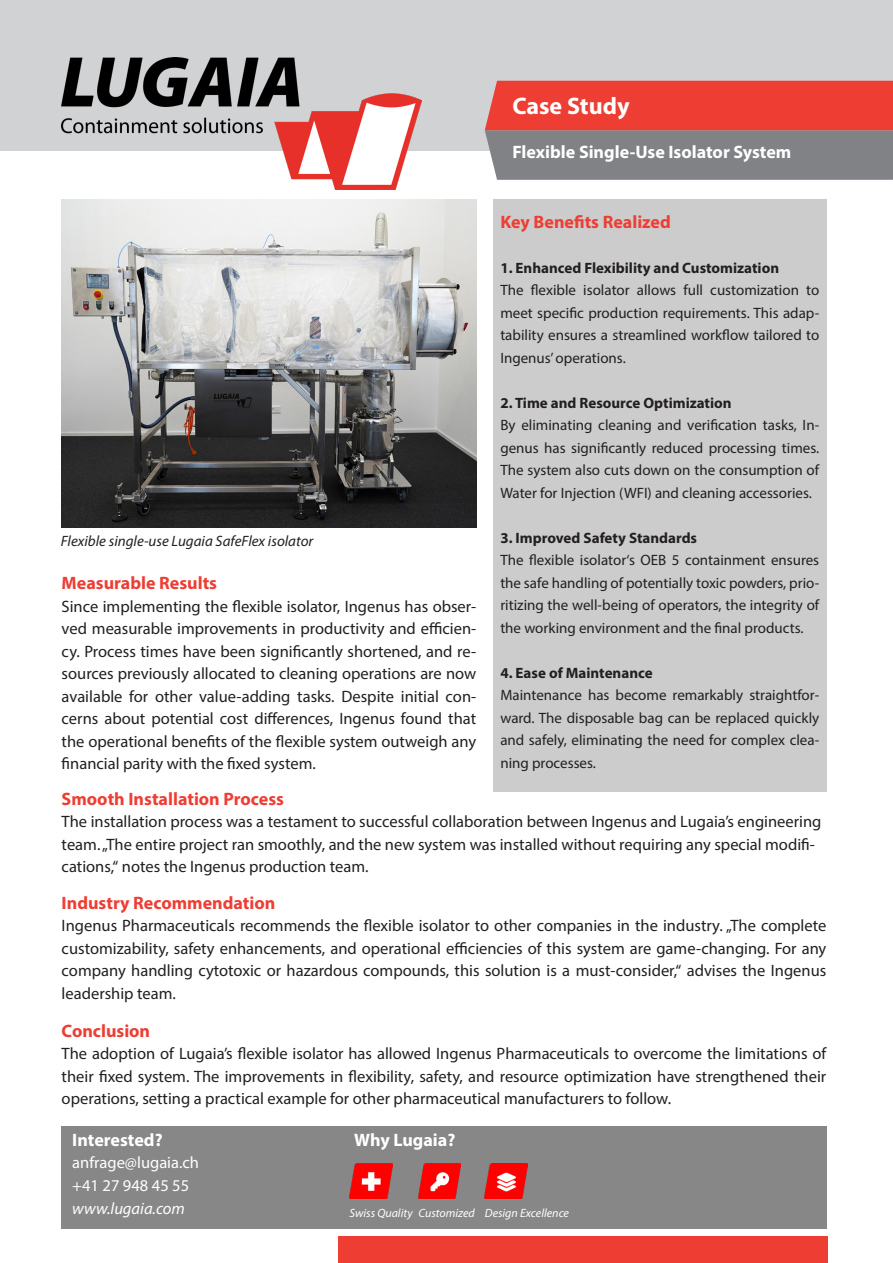
<style>
.page{position:relative;width:893px;height:1263px;background:#fff}
.page>*{position:absolute;margin:0;border:0;box-sizing:border-box;transform-origin:0 0}
.t1{font:700 24px "Myriad Pro";color:#fff}
.t2{font:700 18px "Myriad Pro";color:#ee3e34}
.t3{font:700 18px "Myriad Pro";color:#fff}
.t4{font:16.5px/22.5px "Myriad Pro";color:#231f20;text-align:justify}
.t5{font:16.5px "Myriad Pro";color:#fff}
.t6{font:italic 16.5px "Myriad Pro";color:#fff}
.t7{font:15px/22.5px "Myriad Pro";color:#231f20;text-align:justify}
.t8{font:700 15px "Myriad Pro";color:#231f20}
.t9{font:italic 15px "Myriad Pro";color:#231f20}
.t10{font:italic 12px "Myriad Pro";color:#fff}
</style>
<div class="page">
<div style="left:493px;top:199px;width:333px;height:592px;background:#ccc"></div>
<div style="left:61px;top:1127px;width:765px;height:102px;background:#878787"></div>
<div style="left:338px;top:1236px;width:489px;height:27px;background:#ee3e34"></div>
<div style="left:0;top:0;width:893px;height:151px;background:#d1d2d4"></div>
<svg style="left:485px;top:81px;width:408px;height:99px;background:#b7625f"></svg>
<img style="left:62px;top:57px;width:360px;height:132px">
<img style="left:62px;top:199px;width:414px;height:328px">
<img style="left:350px;top:1163px;width:42px;height:35px">
<img style="left:418px;top:1164px;width:43px;height:35px">
<img style="left:485px;top:1164px;width:42px;height:35px">
<p class="t1" style="left:512px;top:90px;width:119px">Case Study</p>
<p class="t3" style="left:512px;top:140px;width:280px">Flexible Single-Use Isolator System</p>
<p class="t2" style="left:500px;top:210px;width:172px">Key Benefits Realized</p>
<p class="t8" style="left:500px;top:258px;width:280px">1. Enhanced Flexibility and Customization</p>
<p class="t7" style="left:500px;top:279px;width:320px">The flexible isolator allows full customization to meet specific production requirements. This adap&shy;tability ensures a streamlined workflow tailored to Ingenus’ operations.</p>
<p class="t8" style="left:500px;top:393px;width:233px">2. Time and Resource Optimization</p>
<p class="t7" style="left:500px;top:414px;width:320px">By eliminating cleaning and verification tasks, In&shy;genus has significantly reduced processing times.<br>The system also cuts down on the consumption of Water for Injection (WFI) and cleaning accessories.</p>
<p class="t8" style="left:500px;top:528px;width:198px">3. Improved Safety Standards</p>
<p class="t7" style="left:500px;top:549px;width:320px">The flexible isolator‘s OEB 5 containment ensures the safe handling of potentially toxic powders, prio&shy;ritizing the well-being of operators, the integrity of the working environment and the final products.</p>
<p class="t8" style="left:500px;top:663px;width:154px">4. Ease of Maintenance</p>
<p class="t7" style="left:500px;top:684px;width:320px">Maintenance has become remarkably straightfor&shy;ward. The disposable bag can be replaced quickly and safely, eliminating the need for complex clea&shy;ning processes.</p>
<p class="t9" style="left:61px;top:532px;width:254px">Flexible single-use Lugaia SafeFlex isolator</p>
<p class="t2" style="left:62px;top:571px;width:157px">Measurable Results</p>
<p class="t4" style="left:62px;top:594px;width:416px">Since implementing the flexible isolator, Ingenus has obser&shy;ved measurable improvements in productivity and efficien&shy;cy. Process times have been significantly shortened, and re&shy;sources previously allocated to cleaning operations are now available for other value-adding tasks. Despite initial con&shy;cerns about potential cost differences, Ingenus found that the operational benefits of the flexible system outweigh any financial parity with the fixed system.</p>
<p class="t2" style="left:62px;top:787px;width:224px">Smooth Installation Process</p>
<p class="t4" style="left:62px;top:810px;width:761px;text-align:left">The installation process was a testament to successful collaboration between Ingenus and Lugaia’s engineering team. „The entire project ran smoothly, and the new system was installed without requiring any special modifi&shy;cations,“ notes the Ingenus production team.</p>
<p class="t2" style="left:62px;top:891px;width:215px">Industry Recommendation</p>
<p class="t4" style="left:62px;top:914px;width:766px">Ingenus Pharmaceuticals recommends the flexible isolator to other companies in the industry. „The complete customizability, safety enhancements, and operational efficiencies of this system are game-changing. For any company handling cytotoxic or hazardous compounds, this solution is a must-consider,“ advises the Ingenus leadership team.</p>
<p class="t2" style="left:62px;top:1019px;width:90px">Conclusion</p>
<p class="t4" style="left:62px;top:1042px;width:766px">The adoption of Lugaia’s flexible isolator has allowed Ingenus Pharmaceuticals to overcome the limitations of their fixed system. The improvements in flexibility, safety, and resource optimization have strengthened their operations, setting a practical example for other pharmaceutical manufacturers to follow.</p>
<p class="t3" style="left:354px;top:1128px;width:103px">Why Lugaia?</p>
<p class="t3" style="left:72px;top:1128px;width:92px">Interested?</p>
<p class="t5" style="left:72px;top:1153px;width:128px">anfrage@lugaia.ch</p>
<p class="t5" style="left:72px;top:1175px;width:118px">+41 27 948 45 55</p>
<p class="t6" style="left:72px;top:1198px;width:114px">www.lugaia.com</p>
<p class="t10" style="left:350px;top:1205px;width:65px">Swiss Quality</p>
<p class="t10" style="left:418px;top:1205px;width:58px">Customized</p>
<p class="t10" style="left:485px;top:1205px;width:86px">Design Excellence</p>
</div>
